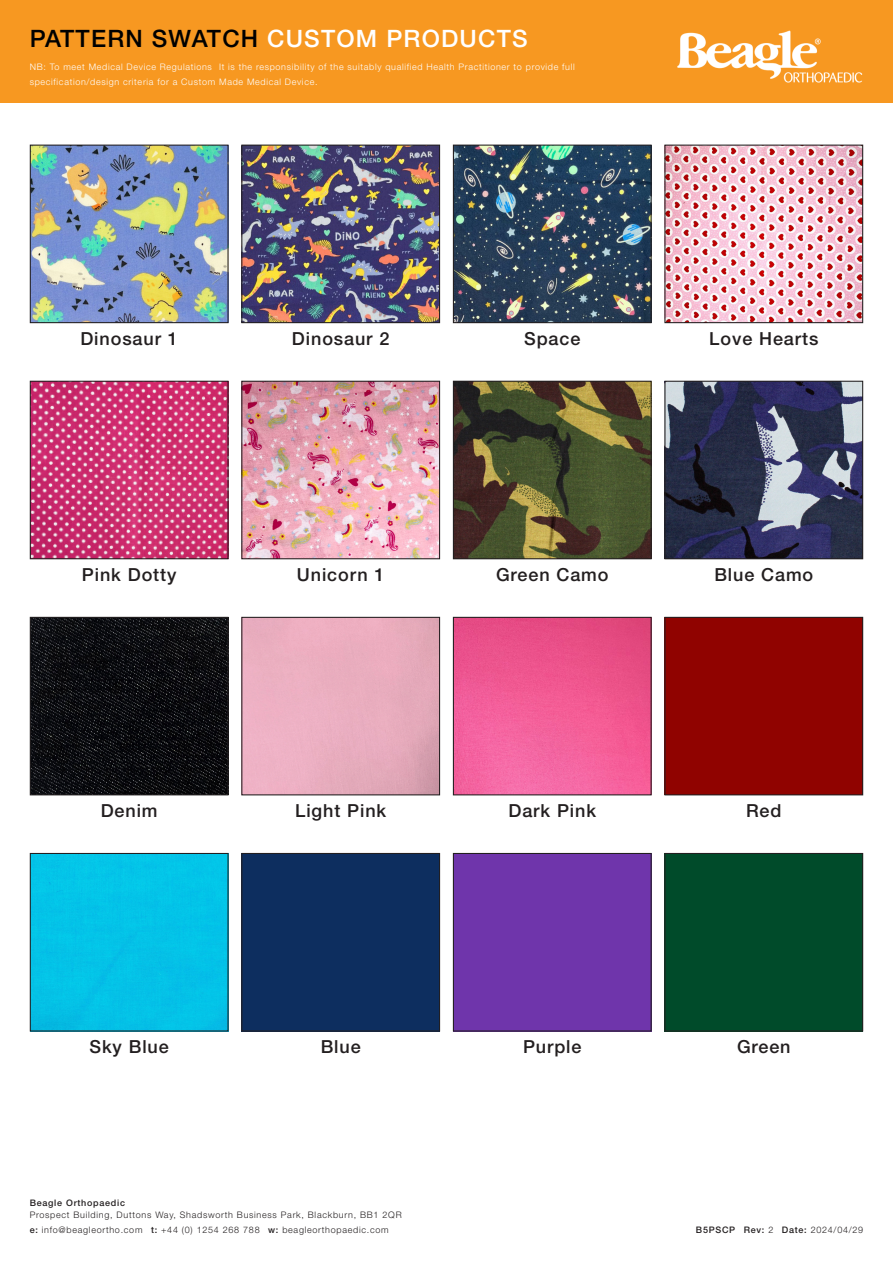
<style>
.page{position:relative;width:893px;height:1263px;background:#fff}
.page>*{position:absolute;margin:0;border:0;box-sizing:border-box;transform-origin:0 0}
.t1{font:500 24px "Helvetica Neue LT Pro";letter-spacing:.05em;color:#fff}
.t2{font:500 18px "Helvetica Neue LT Pro";letter-spacing:.05em;color:#231f20}
.t3{font:300 9px/15px "Helvetica Neue LT Pro";letter-spacing:.075em;color:#fff}
.t4{font:300 9px/12px "Helvetica Neue LT Std";letter-spacing:.08em;color:#231f20}
.t5{font:500 9px "Helvetica Neue LT Std";letter-spacing:.08em;color:#231f20}
.s1{color:#000}
.s2{font-weight:500}
.s3{font-weight:300}
</style>
<div class="page">
<img style="left:455px;top:383px;width:195px;height:174px">
<div style="left:453px;top:381px;width:199px;height:178px;border:1px solid #231f20"></div>
<div style="left:243px;top:855px;width:195px;height:174px;background:#0d2e5f"></div>
<div style="left:241px;top:853px;width:199px;height:178px;border:1px solid #231f20"></div>
<img style="left:32px;top:619px;width:195px;height:174px">
<div style="left:30px;top:617px;width:199px;height:178px;border:1px solid #231f20"></div>
<img style="left:32px;top:383px;width:195px;height:174px">
<div style="left:30px;top:381px;width:199px;height:178px;border:1px solid #231f20"></div>
<div style="left:32px;top:855px;width:195px;height:174px;background:#03c3e8"></div>
<div style="left:30px;top:853px;width:199px;height:178px;border:1px solid #231f20"></div>
<img style="left:243px;top:383px;width:195px;height:174px">
<div style="left:241px;top:381px;width:199px;height:178px;border:1px solid #231f20"></div>
<img style="left:666px;top:383px;width:195px;height:174px">
<div style="left:664px;top:381px;width:199px;height:178px;border:1px solid #231f20"></div>
<img style="left:666px;top:147px;width:195px;height:174px">
<div style="left:664px;top:145px;width:199px;height:178px;border:1px solid #231f20"></div>
<div style="left:455px;top:855px;width:195px;height:174px;background:#6f35ab"></div>
<div style="left:453px;top:853px;width:199px;height:178px;border:1px solid #231f20"></div>
<img style="left:32px;top:147px;width:195px;height:174px">
<div style="left:30px;top:145px;width:199px;height:178px;border:1px solid #231f20"></div>
<img style="left:243px;top:147px;width:195px;height:174px">
<div style="left:241px;top:145px;width:199px;height:178px;border:1px solid #231f20"></div>
<img style="left:455px;top:147px;width:195px;height:174px">
<div style="left:453px;top:145px;width:199px;height:178px;border:1px solid #231f20"></div>
<div style="left:0;top:0;width:893px;height:102px;background:#f79821"></div>
<img style="left:677px;top:30px;width:186px;height:53px">
<div style="left:666px;top:855px;width:195px;height:174px;background:#004b2a"></div>
<div style="left:664px;top:853px;width:199px;height:178px;border:1px solid #231f20"></div>
<img style="left:455px;top:619px;width:195px;height:174px">
<div style="left:453px;top:617px;width:199px;height:178px;border:1px solid #231f20"></div>
<div style="left:241px;top:617px;width:199px;height:178px;border:1px solid #231f20"></div>
<div style="left:666px;top:619px;width:195px;height:174px;background:#900300"></div>
<div style="left:664px;top:617px;width:199px;height:178px;border:1px solid #231f20"></div>
<p class="t1" style="left:30px;top:24px;width:499px"><span class="s1">PATTERN SWATCH</span> CUSTOM PRODUCTS</p>
<p class="t3" style="left:30px;top:59px;width:546px">NB: To meet Medical Device Regulations It is the responsibility of the suitably qualified Health Practitioner to provide full specification/design criteria for a Custom Made Medical Device.</p>
<p class="t2" style="left:80px;top:327px;width:99px">Dinosaur 1</p>
<p class="t2" style="left:292px;top:327px;width:99px">Dinosaur 2</p>
<p class="t2" style="left:524px;top:327px;width:58px">Space</p>
<p class="t2" style="left:709px;top:327px;width:111px">Love Hearts</p>
<p class="t2" style="left:82px;top:563px;width:96px">Pink Dotty</p>
<p class="t2" style="left:297px;top:563px;width:89px">Unicorn 1</p>
<p class="t2" style="left:714px;top:563px;width:100px">Blue Camo</p>
<p class="t2" style="left:496px;top:563px;width:114px">Green Camo</p>
<p class="t2" style="left:101px;top:800px;width:58px">Denim</p>
<p class="t2" style="left:295px;top:800px;width:93px">Light Pink</p>
<p class="t2" style="left:508px;top:800px;width:89px">Dark Pink</p>
<p class="t2" style="left:746px;top:800px;width:37px">Red</p>
<p class="t2" style="left:89px;top:1036px;width:81px">Sky Blue</p>
<p class="t2" style="left:321px;top:1036px;width:42px">Blue</p>
<p class="t2" style="left:523px;top:1036px;width:60px">Purple</p>
<p class="t2" style="left:737px;top:1036px;width:55px">Green</p>
<p class="t4" style="left:30px;top:1197px;width:373px"><span class="s2">Beagle Orthopaedic<br></span>Prospect Building, Duttons Way, Shadsworth Business Park, Blackburn, BB1 2QR</p>
<p class="t4" style="left:30px;top:1224px;width:114px"><span class="s2">e:</span> info@beagleortho.com</p>
<p class="t4" style="left:151px;top:1224px;width:110px"><span class="s2">t:</span> +44 (0) 1254 268 788</p>
<p class="t4" style="left:268px;top:1224px;width:122px"><span class="s2">w:</span> beagleorthopaedic.com</p>
<p class="t5" style="left:696px;top:1225px;width:41px">B5PSCP</p>
<p class="t5" style="left:744px;top:1225px;width:31px">Rev: <span class="s3">2</span></p>
<p class="t4" style="left:782px;top:1224px;width:83px"><span class="s2">Date:</span> 2024/04/29</p>
</div>
